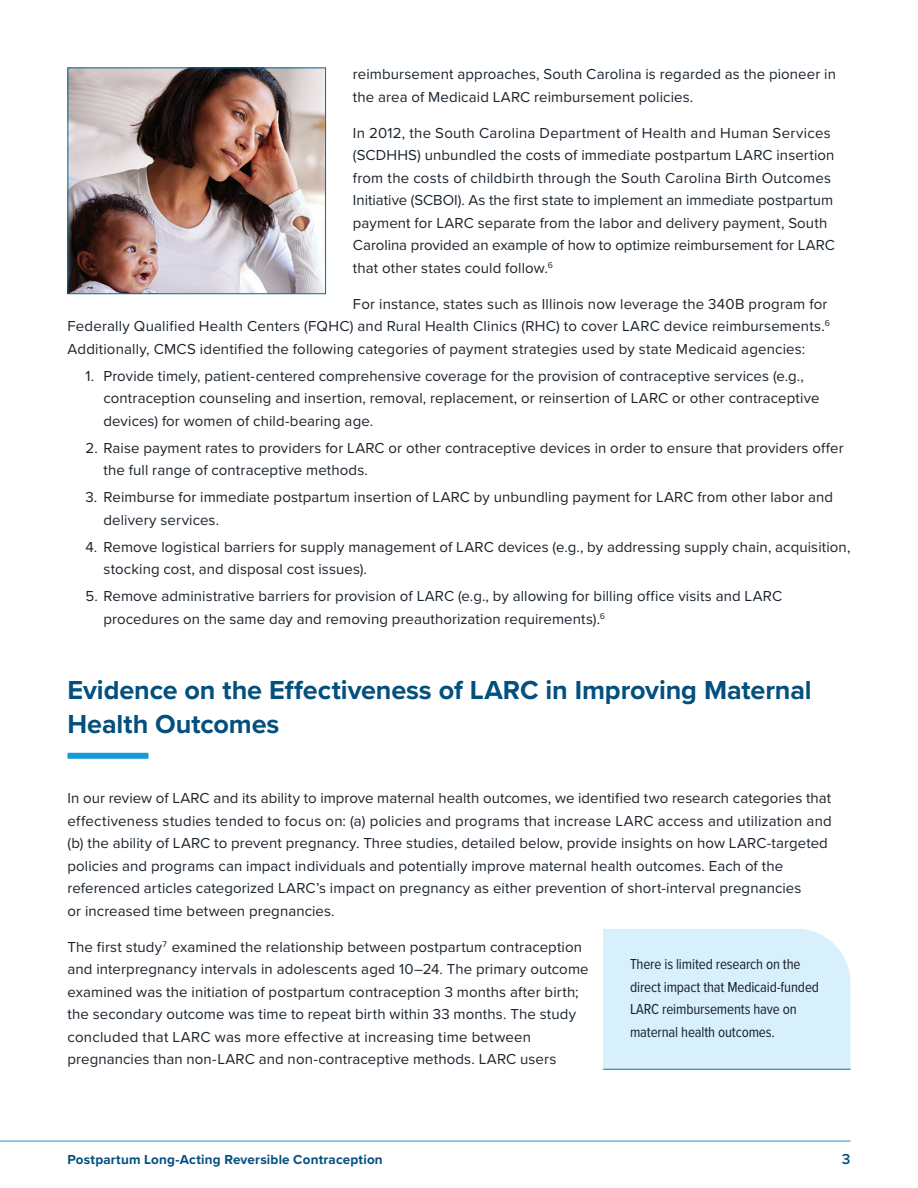
<style>
.page{position:relative;width:918px;height:1188px;background:#fff}
.page>*{position:absolute;margin:0;border:0;box-sizing:border-box;transform-origin:0 0}
.H2_with_Rule{font:700 27px/34.5px "Proxima Nova";letter-spacing:-.005em;color:#034f7e}
.Body_Paragraph{font:15px/22.5px "Proxima Nova";letter-spacing:.01em;color:#1a232c}
.Callout{font:15px/22.5px "Proxima Nova Cond";letter-spacing:-.01em;color:#1a232c}
.t1{font:600 15px "Proxima Nova";color:#034f7e}
.t2{font:700 13.5px "Proxima Nova";letter-spacing:.015em;color:#034f7e}
</style>
<div class="page">
<hr style="left:0;top:1141px;width:850px;height:1px;background:#159cd7">
<div style="left:68px;top:753px;width:80px;height:6px;background:#159cd7"></div>
<div style="left:603px;top:929px;width:247px;height:140px;background:#d7f0fb"></div>
<hr style="left:603px;top:1069px;width:247px;height:1px;background:#006fa0">
<img style="left:70px;top:70px;width:254px;height:222px">
<div style="left:68px;top:68px;width:258px;height:226px;border:1px solid #006fa0"></div>
<p class="Body_Paragraph" style="left:353px;top:62px;width:485px">reimbursement approaches, South Carolina is regarded as the pioneer in the area of Medicaid LARC reimbursement policies.</p>
<p class="Body_Paragraph" style="left:353px;top:121px;width:483px">In 2012, the South Carolina Department of Health and Human Services (SCDHHS) unbundled the costs of immediate postpartum LARC insertion from the costs of childbirth through the South Carolina Birth Outcomes Initiative (SCBOI). As the first state to implement an immediate postpartum payment for LARC separate from the labor and delivery payment, South Carolina provided an example of how to optimize reimbursement for LARC that other states could follow.<sup>6</sup></p>
<p class="Body_Paragraph" style="left:67px;top:292px;width:764px;text-indent:285px">For instance, states such as Illinois now leverage the 340B program for<br>Federally Qualified Health Centers (FQHC) and Rural Health Clinics (RHC) to cover LARC device reimbursements.<sup>6<br></sup>Additionally, CMCS identified the following categories of payment strategies used by state Medicaid agencies:</p>
<p class="Body_Paragraph" style="left:104px;top:364px;width:717px;text-indent:-18px">1. Provide timely, patient-centered comprehensive coverage for the provision of contraceptive services (e.g., contraception counseling and insertion, removal, replacement, or reinsertion of LARC or other contraceptive devices) for women of child-bearing age.</p>
<p class="Body_Paragraph" style="left:104px;top:436px;width:742px;text-indent:-18px">2. Raise payment rates to providers for LARC or other contraceptive devices in order to ensure that providers offer the full range of contraceptive methods.</p>
<p class="Body_Paragraph" style="left:104px;top:485px;width:731px;text-indent:-18px">3. Reimburse for immediate postpartum insertion of LARC by unbundling payment for LARC from other labor and delivery services.</p>
<p class="Body_Paragraph" style="left:104px;top:535px;width:749px;text-indent:-18px">4. Remove logistical barriers for supply management of LARC devices (e.g., by addressing supply chain, acquisition, stocking cost, and disposal cost issues).</p>
<p class="Body_Paragraph" style="left:104px;top:584px;width:680px;text-indent:-18px">5. Remove administrative barriers for provision of LARC (e.g., by allowing for billing office visits and LARC procedures on the same day and removing preauthorization requirements).<sup>6</sup></p>
<p class="H2_with_Rule" style="left:68px;top:672px;width:746px">Evidence on the Effectiveness of LARC in Improving Maternal<br>Health Outcomes</p>
<p class="Body_Paragraph" style="left:68px;top:786px;width:766px">In our review of LARC and its ability to improve maternal health outcomes, we identified two research categories that effectiveness studies tended to focus on: (a) policies and programs that increase LARC access and utilization and (b) the ability of LARC to prevent pregnancy. Three studies, detailed below, provide insights on how LARC-targeted policies and programs can impact individuals and potentially improve maternal health outcomes. Each of the referenced articles categorized LARC’s impact on pregnancy as either prevention of short-interval pregnancies<br>or increased time between pregnancies.</p>
<p class="Body_Paragraph" style="left:68px;top:935px;width:523px">The first study<sup>7</sup> examined the relationship between postpartum contraception and interpregnancy intervals in adolescents aged 10–24. The primary outcome examined was the initiation of postpartum contraception 3 months after birth; the secondary outcome was time to repeat birth within 33 months. The study concluded that LARC was more effective at increasing time between pregnancies than non-LARC and non-contraceptive methods. LARC users</p>
<p class="Callout" style="left:630px;top:952px;width:190px">There is limited research on the direct impact that Medicaid-funded<br>LARC reimbursements have on maternal health outcomes.</p>
<p class="t2" style="left:68px;top:1149px;width:317px">Postpartum Long-Acting Reversible Contraception</p>
<p class="t1" style="left:842px;top:1148px;width:10px">3</p>
</div>
